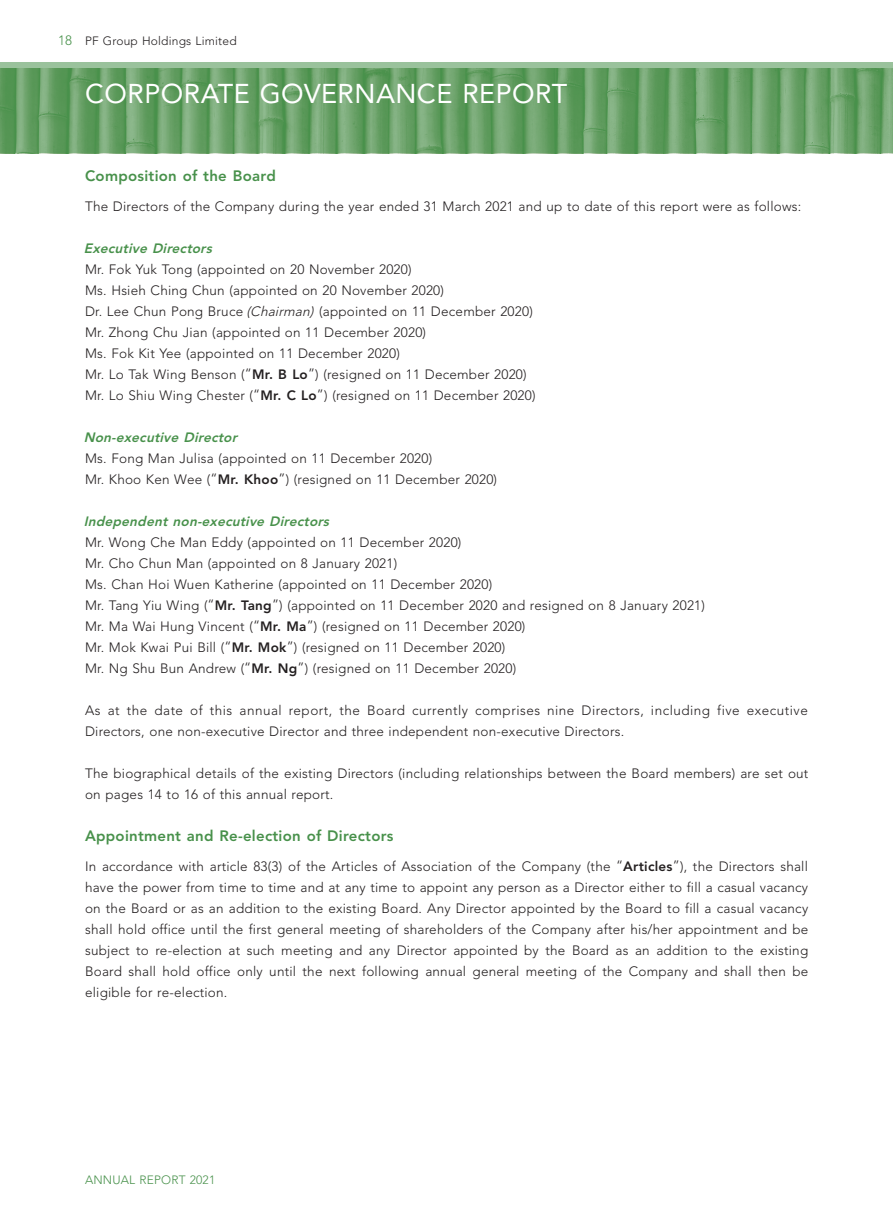
<style>
.page{position:relative;width:893px;height:1212px;background:#fff}
.page>*{position:absolute;margin:0;border:0;box-sizing:border-box;transform-origin:0 0}
.t1{font:27px "Avenir LT Std";letter-spacing:.015em;color:#fff}
.t2{font:800 15px "Avenir LT Std";letter-spacing:.02em;color:#48914b}
.t3{font:300 13.5px/21px "Avenir LT Std";letter-spacing:.015em;color:#231f20}
.t4{font:300 13.5px/21px "Avenir LT Std";letter-spacing:.035em;color:#231f20}
.t5{font:italic 800 13.5px "Avenir LT Std";color:#48914b}
.t6{font:300 13.5px "Avenir LT Std";color:#48914b}
.t7{font:300 12px "Avenir LT Std";letter-spacing:.015em;color:#231f20}
.t8{font:300 12px "Avenir LT Std";letter-spacing:.015em;color:#48914b}
.s1{font-style:italic}
.s2{font-weight:800}
</style>
<div class="page">
<svg style="left:0;top:63px;width:893px;height:90px;background:#6ca36b"></svg>
<p class="t6" style="left:58px;top:33px;width:16px">18</p>
<p class="t7" style="left:85px;top:34px;width:153px">PF Group Holdings Limited</p>
<h1 class="t1" style="left:85px;top:78px;width:484px">CORPORATE GOVERNANCE REPORT</h1>
<p class="t2" style="left:85px;top:167px;width:192px">Composition of the Board</p>
<p class="t3" style="left:85px;top:196px;width:718px">The Directors of the Company during the year ended 31 March 2021 and up to date of this report were as follows:</p>
<p class="t5" style="left:84px;top:240px;width:133px">Executive Directors</p>
<p class="t3" style="left:85px;top:259px;width:452px">Mr. Fok Yuk Tong (appointed on 20 November 2020)<br>Ms. Hsieh Ching Chun (appointed on 20 November 2020)<br>Dr. Lee Chun Pong Bruce <span class="s1">(Chairman)</span> (appointed on 11 December 2020)<br>Mr. Zhong Chu Jian (appointed on 11 December 2020)<br>Ms. Fok Kit Yee (appointed on 11 December 2020)<br>Mr. Lo Tak Wing Benson (“<span class="s2">Mr. B Lo</span>”) (resigned on 11 December 2020)<br>Mr. Lo Shiu Wing Chester (“<span class="s2">Mr. C Lo</span>”) (resigned on 11 December 2020)</p>
<p class="t5" style="left:84px;top:429px;width:158px">Non-executive Director</p>
<p class="t3" style="left:85px;top:448px;width:414px">Ms. Fong Man Julisa (appointed on 11 December 2020)<br>Mr. Khoo Ken Wee (“<span class="s2">Mr. Khoo</span>”) (resigned on 11 December 2020)</p>
<p class="t5" style="left:84px;top:513px;width:250px">Independent non-executive Directors</p>
<p class="t3" style="left:85px;top:532px;width:621px">Mr. Wong Che Man Eddy (appointed on 11 December 2020)<br>Mr. Cho Chun Man (appointed on 8 January 2021)<br>Ms. Chan Hoi Wuen Katherine (appointed on 11 December 2020)<br>Mr. Tang Yiu Wing (“<span class="s2">Mr. Tang</span>”) (appointed on 11 December 2020 and resigned on 8 January 2021)<br>Mr. Ma Wai Hung Vincent (“<span class="s2">Mr. Ma</span>”) (resigned on 11 December 2020)<br>Mr. Mok Kwai Pui Bill (“<span class="s2">Mr. Mok</span>”) (resigned on 11 December 2020)<br>Mr. Ng Shu Bun Andrew (“<span class="s2">Mr. Ng</span>”) (resigned on 11 December 2020)</p>
<p class="t4" style="left:85px;top:700px;width:724px">As at the date of this annual report, the Board currently comprises nine Directors, including five executive<br>Directors, one non-executive Director and three independent non-executive Directors.</p>
<p class="t3" style="left:85px;top:763px;width:725px">The biographical details of the existing Directors (including relationships between the Board members) are set out on pages 14 to 16 of this annual report.</p>
<p class="t2" style="left:85px;top:827px;width:310px">Appointment and Re-election of Directors</p>
<p class="t3" style="left:85px;top:855px;width:725px;text-align:justify">In accordance with article 83(3) of the Articles of Association of the Company (the “<span class="s2">Articles</span>”), the Directors shall have the power from time to time and at any time to appoint any person as a Director either to fill a casual vacancy on the Board or as an addition to the existing Board. Any Director appointed by the Board to fill a casual vacancy shall hold office until the first general meeting of shareholders of the Company after his/her appointment and be subject to re-election at such meeting and any Director appointed by the Board as an addition to the existing Board shall hold office only until the next following annual general meeting of the Company and shall then be eligible for re-election.</p>
<p class="t8" style="left:85px;top:1172px;width:132px">ANNUAL REPORT 2021</p>
</div>
